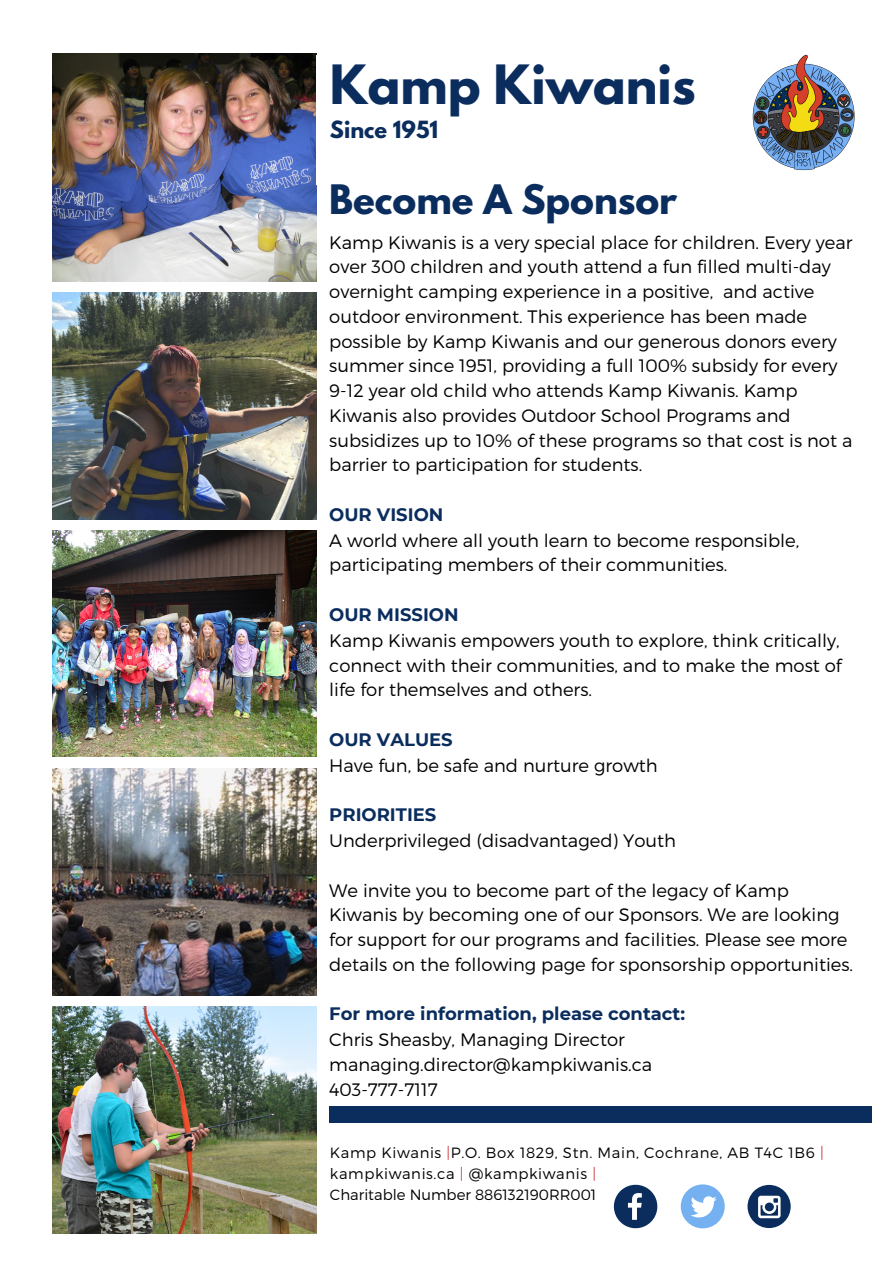
<style>
.page{position:relative;width:893px;height:1264px;background:#fff}
.page>*{position:absolute;margin:0;border:0;box-sizing:border-box;transform-origin:0 0}
.t1{font:700 48px "League Spartan";color:#0b2d5e}
.t2{font:700 36px "League Spartan";color:#0b2d5e}
.t3{font:700 21px "League Spartan";color:#0b2d5e}
.t4{font:300 18px/24.8px "Montserrat";color:#000}
.t5{font:700 18px "Montserrat";color:#0b2d5e}
.t6{font:300 14.85px/21.3px "Montserrat";letter-spacing:.04em;color:#000}
.s1{color:#d04047}
</style>
<div class="page">
<img style="left:52px;top:54px;width:265px;height:227px">
<img style="left:52px;top:292px;width:265px;height:227px">
<img style="left:52px;top:531px;width:265px;height:225px">
<img style="left:52px;top:768px;width:265px;height:227px">
<img style="left:52px;top:1006px;width:265px;height:227px">
<div style="left:316px;top:55px;width:535px;height:130px;background:#fff"></div>
<div style="left:329px;top:1106px;width:542px;height:16px;background:#0b2d5e"></div>
<svg style="left:614px;top:1184px;width:43px;height:44px"></svg>
<div style="left:680px;top:1184px;width:44px;height:44px;background:#75b0f1;border-radius:50%"></div>
<svg style="left:691px;top:1196px;width:25px;height:21px"></svg>
<div style="left:747px;top:1184px;width:43px;height:43px;background:#0b2d5e;border-radius:50%"></div>
<svg style="left:758px;top:1195px;width:22px;height:23px"></svg>
<img style="left:752px;top:54px;width:103px;height:117px">
<h1 class="t1" style="left:330px;top:61px;width:367px">Kamp Kiwanis</h1>
<p class="t3" style="left:330px;top:119px;width:110px">Since 1951</p>
<h2 class="t2" style="left:329px;top:182px;width:349px">Become A Sponsor</h2>
<p class="t4" style="left:329px;top:229px;width:525px">Kamp Kiwanis is a very special place for children. Every year over 300 children and youth attend a fun filled multi-day overnight camping experience in a positive, and active outdoor environment. This experience has been made possible by Kamp Kiwanis and our generous donors every summer since 1951, providing a full 100% subsidy for every 9-12 year old child who attends Kamp Kiwanis. Kamp Kiwanis also provides Outdoor School Programs and subsidizes up to 10% of these programs so that cost is not a barrier to participation for students.</p>
<p class="t5" style="left:329px;top:503px;width:116px">OUR VISION</p>
<p class="t4" style="left:329px;top:527px;width:471px">A world where all youth learn to become responsible, participating members of their communities.</p>
<p class="t5" style="left:329px;top:603px;width:131px">OUR MISSION</p>
<p class="t4" style="left:329px;top:627px;width:514px;text-align:justify">Kamp Kiwanis empowers youth to explore, think critically, connect with their communities, and to make the most of life for themselves and others.</p>
<p class="t5" style="left:329px;top:728px;width:125px">OUR VALUES</p>
<p class="t4" style="left:329px;top:752px;width:330px">Have fun, be safe and nurture growth</p>
<p class="t5" style="left:329px;top:803px;width:109px">PRIORITIES</p>
<p class="t4" style="left:329px;top:827px;width:348px">Underprivileged (disadvantaged) Youth</p>
<p class="t4" style="left:329px;top:876px;width:525px">We invite you to become part of the legacy of Kamp Kiwanis by becoming one of our Sponsors. We are looking for support for our programs and facilities. Please see more details on the following page for sponsorship opportunities.</p>
<p class="t5" style="left:329px;top:1002px;width:357px">For more information, please contact:</p>
<p class="t4" style="left:329px;top:1026px;width:324px">Chris Sheasby, Managing Director managing.director@kampkiwanis.ca<br>403-777-7117</p>
<p class="t6" style="left:330px;top:1140px;width:495px">Kamp Kiwanis <span class="s1">|</span>P.O. Box 1829, Stn. Main, Cochrane, AB T4C 1B6 <span class="s1">| </span>kampkiwanis.ca <span class="s1">|</span> @kampkiwanis <span class="s1">|<br></span>Charitable Number 886132190RR001</p>
</div>
